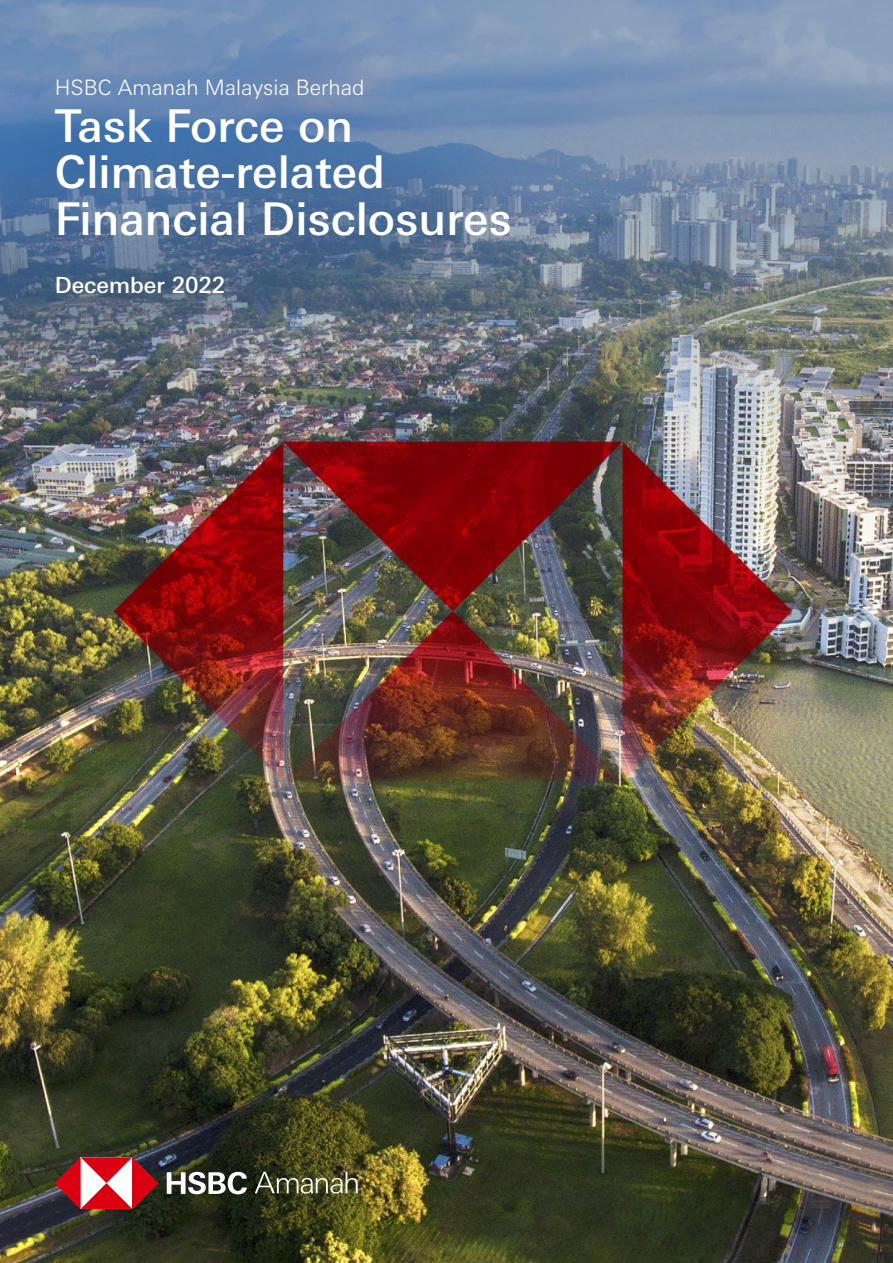
<style>
.page{position:relative;width:893px;height:1263px;background:#fff}
.page>*{position:absolute;margin:0;border:0;box-sizing:border-box;transform-origin:0 0}
.t1{font:500 45.15px/46.5px "Univers Nextfor HSBC";color:#fff}
.t2{font:500 22.35px "Univers Nextfor HSBC";color:#fff}
.t3{font:300 21.3px "Univers Nextfor HSBC";color:#fff}
</style>
<div class="page">
<img style="left:0;top:0;width:893px;height:1263px">
<svg style="left:55px;top:1157px;width:103px;height:52px"></svg>
<svg style="left:167px;top:1172px;width:80px;height:22px"></svg>
<svg style="left:255px;top:1172px;width:103px;height:21px;background:#686a4d"></svg>
<p class="t3" style="left:55px;top:73px;width:311px">HSBC Amanah Malaysia Berhad</p>
<p class="t1" style="left:55px;top:100px;width:459px">Task Force on<br>Climate-related<br>Financial Disclosures</p>
<p class="t2" style="left:55px;top:269px;width:172px">December 2022</p>
</div>
